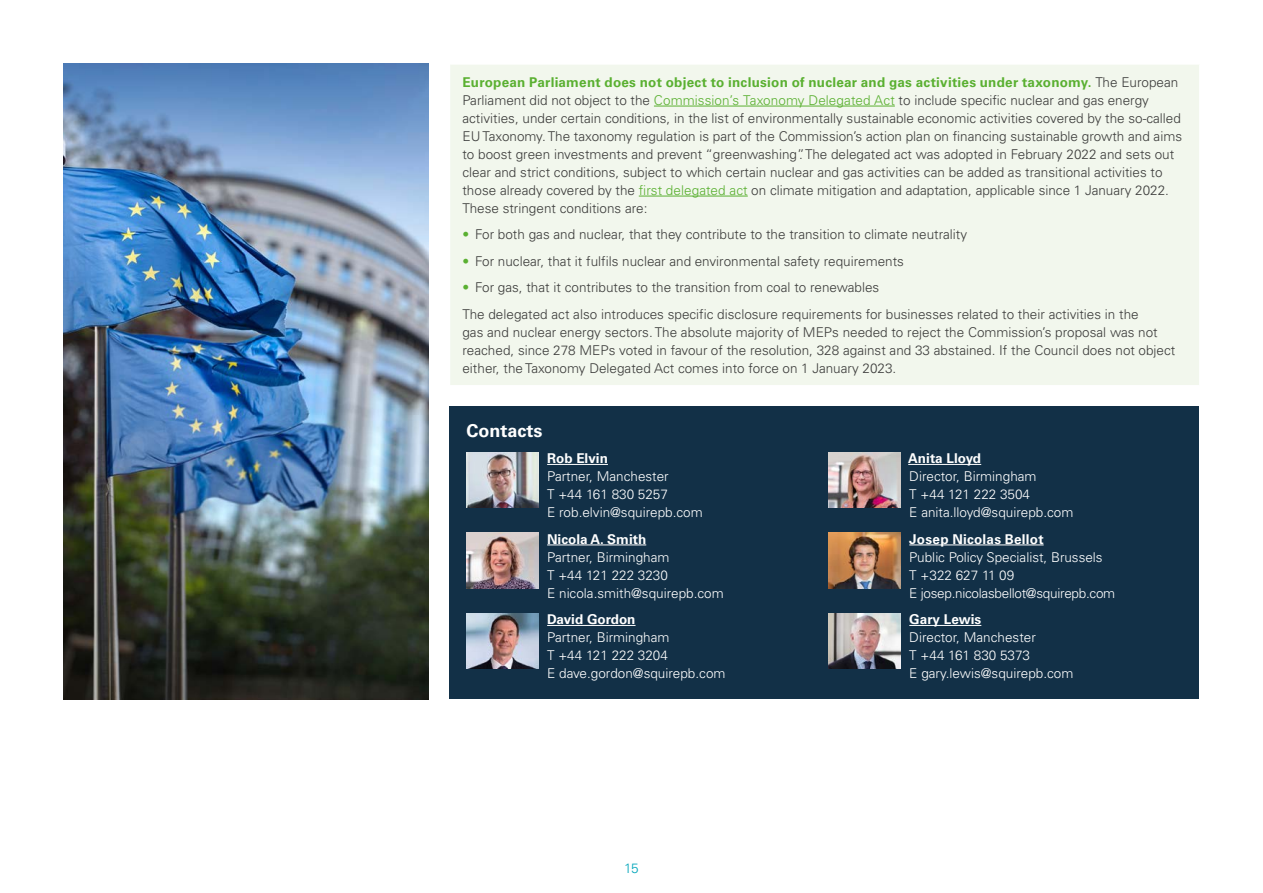
<style>
.page{position:relative;width:1263px;height:893px;background:#fff}
.page>*{position:absolute;margin:0;border:0;box-sizing:border-box;transform-origin:0 0}
.t1{font:700 18px "Univers LTCYR 65";color:#fff}
.t2{font:300 13.5px/18px "Univers LTCYR 45";color:#3c3c3b}
.t3{font:300 13.5px/18px "Univers LTCYR 45";color:#fff}
.t4{font:700 13.5px "Univers LTCYR 65";letter-spacing:.015em;color:#5ab031}
.t5{font:700 13.5px "Univers LTCYR 65";color:#fff}
.t6{font:700 13.5px "Univers LTCYR 65";letter-spacing:.02em;color:#fff}
.t7{font:300 13.5px "Univers LTCYR 45";color:#00a5ba}
.s1{font-family:"Univers LTCYR 45";font-weight:300;color:#3c3c3b}
.s2{color:#5ab031}
</style>
<div class="page">
<div style="left:450px;top:64px;width:749px;height:321px;background:#f2f7ed"></div>
<hr style="left:449px;top:64px;width:751px;height:1px;background:#fff">
<hr style="left:654px;top:106px;width:241px;height:1px;background:#5ab031">
<hr style="left:639px;top:196px;width:109px;height:1px;background:#5ab031">
<div style="left:449px;top:406px;width:750px;height:293px;background:#123047"></div>
<hr style="left:547px;top:464px;width:61px;height:1px;background:#fff">
<hr style="left:547px;top:545px;width:99px;height:1px;background:#fff">
<hr style="left:547px;top:625px;width:88px;height:1px;background:#fff">
<img style="left:466px;top:452px;width:73px;height:56px">
<img style="left:466px;top:533px;width:73px;height:55px">
<img style="left:466px;top:613px;width:73px;height:56px">
<hr style="left:908px;top:464px;width:73px;height:1px;background:#fff">
<hr style="left:909px;top:545px;width:135px;height:1px;background:#fff">
<hr style="left:909px;top:625px;width:72px;height:1px;background:#fff">
<img style="left:828px;top:452px;width:73px;height:56px">
<img style="left:828px;top:533px;width:73px;height:55px">
<img style="left:828px;top:613px;width:73px;height:56px">
<img style="left:64px;top:64px;width:364px;height:635px">
<p class="t4" style="left:462px;top:72px;width:717px">European Parliament does not object to inclusion of nuclear and gas activities under taxonomy. <span class="s1">The European</span></p>
<p class="t2" style="left:462px;top:91px;width:721px">Parliament did not object to the <span class="s2">Commission’s Taxonomy Delegated Act</span> to include specific nuclear and gas energy activities, under certain conditions, in the list of environmentally sustainable economic activities covered by the so-called EU Taxonomy. The taxonomy regulation is part of the Commission’s action plan on financing sustainable growth and aims to boost green investments and prevent “greenwashing”. The delegated act was adopted in February 2022 and sets out clear and strict conditions, subject to which certain nuclear and gas activities can be added as transitional activities to those already covered by the <span class="s2">first delegated act</span> on climate mitigation and adaptation, applicable since 1 January 2022.<br>These stringent conditions are:</p>
<p class="t2" style="left:462px;top:225px;width:506px"><span class="s2">•</span> For both gas and nuclear, that they contribute to the transition to climate neutrality</p>
<p class="t2" style="left:462px;top:252px;width:443px"><span class="s2">•</span> For nuclear, that it fulfils nuclear and environmental safety requirements</p>
<p class="t2" style="left:462px;top:274px;width:678px;line-height:26.5px"><span class="s2">•</span> For gas, that it contributes to the transition from coal to renewables<br>The delegated act also introduces specific disclosure requirements for businesses related to their activities in the</p>
<p class="t2" style="left:462px;top:323px;width:714px">gas and nuclear energy sectors. The absolute majority of MEPs needed to reject the Commission’s proposal was not reached, since 278 MEPs voted in favour of the resolution, 328 against and 33 abstained. If the Council does not object either, the Taxonomy Delegated Act comes into force on 1 January 2023.</p>
<h1 class="t1" style="left:466px;top:418px;width:78px">Contacts</h1>
<p class="t5" style="left:547px;top:449px;width:62px">Rob Elvin</p>
<p class="t3" style="left:547px;top:467px;width:157px">Partner, Manchester<br>T +44 161 830 5257<br>E rob.elvin@squirepb.com</p>
<p class="t5" style="left:547px;top:529px;width:101px">Nicola A. Smith</p>
<p class="t3" style="left:547px;top:547px;width:178px">Partner, Birmingham<br>T +44 121 222 3230<br>E nicola.smith@squirepb.com</p>
<p class="t5" style="left:547px;top:610px;width:90px">David Gordon</p>
<p class="t3" style="left:547px;top:628px;width:180px">Partner, Birmingham<br>T +44 121 222 3204<br>E dave.gordon@squirepb.com</p>
<p class="t7" style="left:624px;top:859px;width:16px">15</p>
<p class="t5" style="left:908px;top:449px;width:74px">Anita Lloyd</p>
<p class="t3" style="left:909px;top:467px;width:166px">Director, Birmingham<br>T +44 121 222 3504<br>E anita.lloyd@squirepb.com</p>
<p class="t6" style="left:909px;top:529px;width:136px">Josep Nicolas Bellot</p>
<p class="t3" style="left:909px;top:547px;width:207px">Public Policy Specialist, Brussels<br>T +322 627 11 09<br>E josep.nicolasbellot@squirepb.com</p>
<p class="t5" style="left:909px;top:610px;width:74px">Gary Lewis</p>
<p class="t3" style="left:909px;top:628px;width:166px">Director, Manchester<br>T +44 161 830 5373<br>E gary.lewis@squirepb.com</p>
</div>
